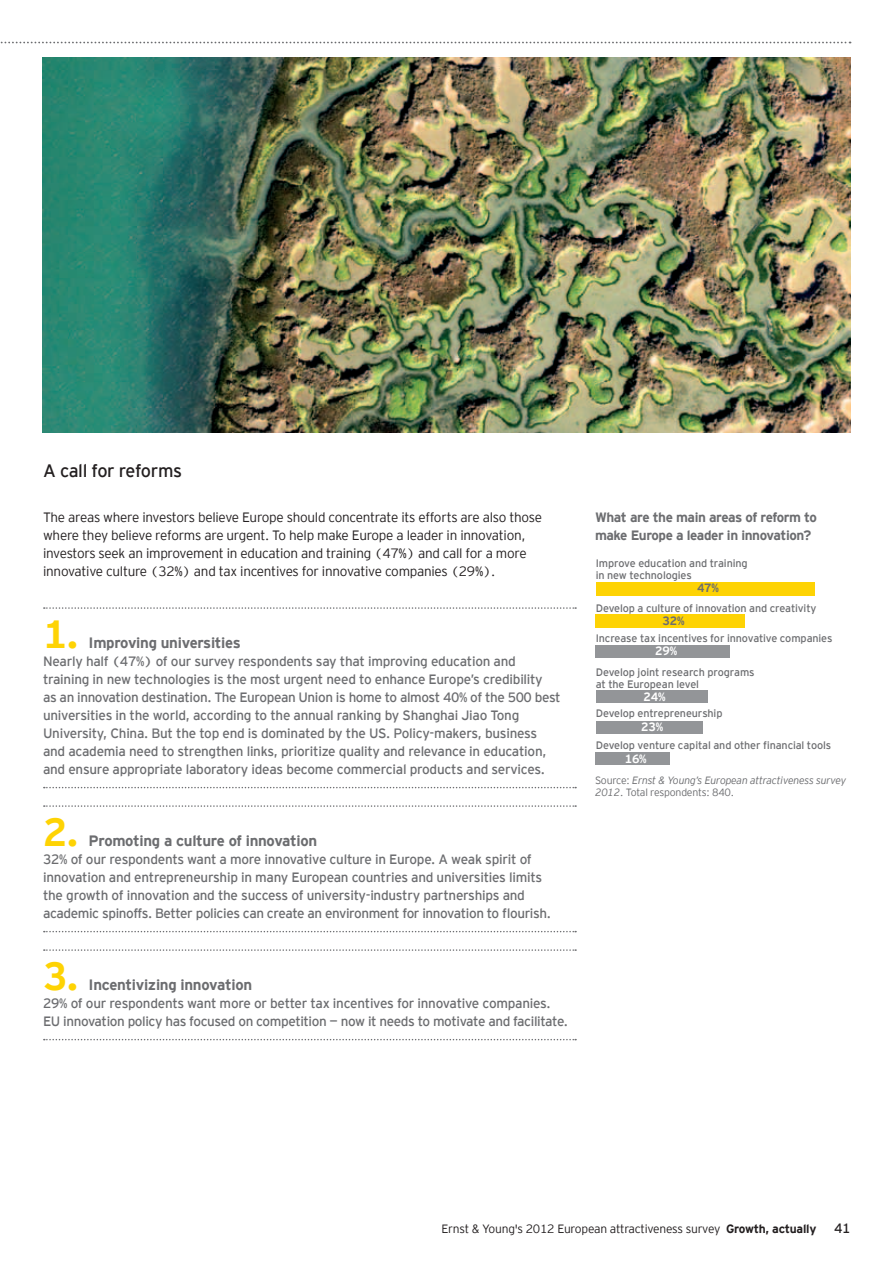
<style>
.page{position:relative;width:893px;height:1263px;background:#fff}
.page>*{position:absolute;margin:0;border:0;box-sizing:border-box;transform-origin:0 0}
.t1{font:700 39.15px "EY Interstate";color:#fed304}
.t2{font:18px "EY Interstate";letter-spacing:-.02em;color:#231f20}
.t3{font:700 15px "EY Interstate";letter-spacing:-.02em;color:#6c6d70}
.t4{font:13.5px/18px "EY Interstate";letter-spacing:-.02em;color:#6c6d70}
.t5{font:300 13.5px/18px "EY Interstate";letter-spacing:-.02em;color:#231f20}
.t6{font:700 13.5px/18px "EY Interstate";letter-spacing:-.03em;color:#6c6d70}
.t7{font:13.5px "EY Interstate";color:#231f20}
.t8{font:300 12px "EY Interstate";letter-spacing:-.02em;color:#231f20}
.t9{font:700 12px "EY Interstate";letter-spacing:-.015em;color:#fff}
.t10{font:700 12px "EY Interstate";color:#6c6d70}
.t11{font:10.8px/12px "EY Interstate";letter-spacing:-.01em;color:#6c6d70}
.t12{font:italic 300 10.5px/12px "EY Interstate";letter-spacing:-.02em;color:#6c6d70}
.s1{font-style:normal}
.s2{font-weight:700}
</style>
<div class="page">
<svg style="left:0;top:42px;width:850px;height:1px"></svg>
<img style="left:43px;top:57px;width:807px;height:375px">
<svg style="left:44px;top:607px;width:532px;height:2px"></svg>
<svg style="left:44px;top:787px;width:532px;height:1px"></svg>
<svg style="left:44px;top:805px;width:532px;height:2px"></svg>
<svg style="left:44px;top:931px;width:532px;height:1px"></svg>
<svg style="left:44px;top:949px;width:532px;height:2px"></svg>
<svg style="left:44px;top:1039px;width:532px;height:1px"></svg>
<div style="left:596px;top:753px;width:74px;height:12px;background:#939598"></div>
<div style="left:596px;top:721px;width:106px;height:12px;background:#939598"></div>
<div style="left:596px;top:691px;width:111px;height:12px;background:#939598"></div>
<div style="left:596px;top:645px;width:134px;height:12px;background:#939598"></div>
<div style="left:596px;top:615px;width:149px;height:13px;background:#fed304"></div>
<div style="left:596px;top:582px;width:218px;height:13px;background:#fed304"></div>
<h2 class="t2" style="left:43px;top:461px;width:141px">A call for reforms</h2>
<p class="t5" style="left:43px;top:508px;width:500px">The areas where investors believe Europe should concentrate its efforts are also those where they believe reforms are urgent. To help make Europe a leader in innovation, investors seek an improvement in education and training (47%) and call for a more innovative culture (32%) and tax incentives for innovative companies (29%).</p>
<h1 class="t1" style="left:43px;top:612px;width:37px">1.</h1>
<p class="t3" style="left:89px;top:634px;width:154px">Improving universities</p>
<p class="t4" style="left:43px;top:652px;width:519px">Nearly half (47%) of our survey respondents say that improving education and training in new technologies is the most urgent need to enhance Europe’s credibility<br>as an innovation destination. The European Union is home to almost 40% of the 500 best universities in the world, according to the annual ranking by Shanghai Jiao Tong University, China. But the top end is dominated by the US. Policy-makers, business and academia need to strengthen links, prioritize quality and relevance in education, and ensure appropriate laboratory ideas become commercial products and services.</p>
<h1 class="t1" style="left:43px;top:810px;width:37px">2.</h1>
<p class="t3" style="left:89px;top:832px;width:230px">Promoting a culture of innovation</p>
<p class="t4" style="left:43px;top:850px;width:509px">32% of our respondents want a more innovative culture in Europe. A weak spirit of innovation and entrepreneurship in many European countries and universities limits the growth of innovation and the success of university-industry partnerships and academic spinoffs. Better policies can create an environment for innovation to flourish.</p>
<h1 class="t1" style="left:43px;top:954px;width:37px">3.</h1>
<p class="t3" style="left:89px;top:976px;width:165px">Incentivizing innovation</p>
<p class="t4" style="left:43px;top:994px;width:526px">29% of our respondents want more or better tax incentives for innovative companies.<br>EU innovation policy has focused on competition — now it needs to motivate and facilitate.</p>
<p class="t6" style="left:595px;top:508px;width:223px">What are the main areas of reform to make Europe a leader in innovation?</p>
<p class="t11" style="left:596px;top:557px;width:153px">Improve education and training in new technologies</p>
<p class="t10" style="left:697px;top:581px;width:23px">47%</p>
<p class="t11" style="left:596px;top:602px;width:222px">Develop a culture of innovation and creativity</p>
<p class="t10" style="left:662px;top:614px;width:23px">32%</p>
<p class="t11" style="left:596px;top:632px;width:238px">Increase tax incentives for innovative companies</p>
<p class="t9" style="left:655px;top:644px;width:24px">29%</p>
<p class="t11" style="left:596px;top:666px;width:160px">Develop joint research programs at the European level</p>
<p class="t9" style="left:644px;top:690px;width:23px">24%</p>
<p class="t11" style="left:596px;top:708px;width:128px">Develop entrepreneurship</p>
<p class="t9" style="left:641px;top:720px;width:23px">23%</p>
<p class="t11" style="left:596px;top:739px;width:237px">Develop venture capital and other financial tools</p>
<p class="t9" style="left:625px;top:752px;width:23px">16%</p>
<p class="t12" style="left:595px;top:774px;width:253px"><span class="s1">Source:</span> Ernst &amp; Young’s European attractiveness survey<br>2012<span class="s1">. Total respondents: 840.</span></p>
<p class="t8" style="left:441px;top:1222px;width:376px">Ernst &amp; Young's 2012 European attractiveness survey <span class="s2">Growth, actually</span></p>
<p class="t7" style="left:834px;top:1221px;width:18px">41</p>
</div>
